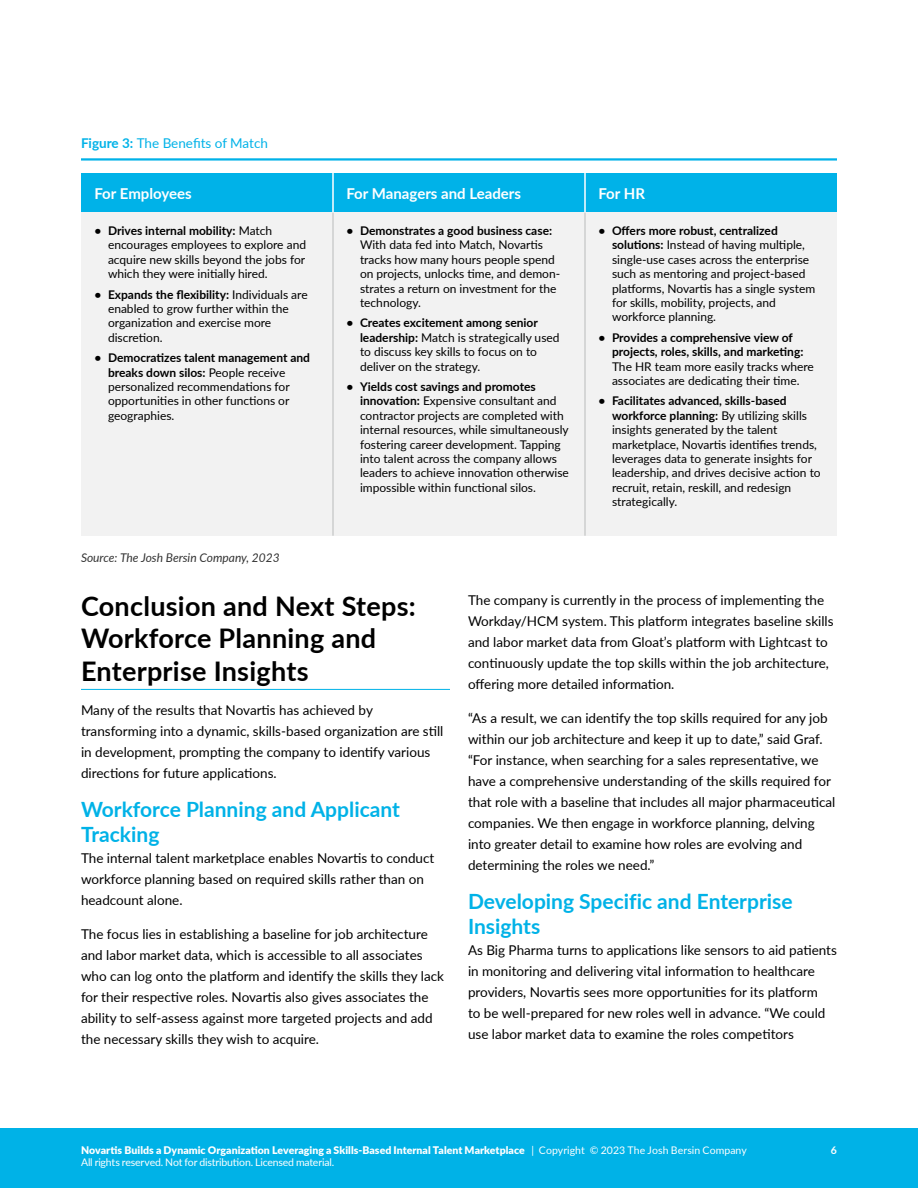
<style>
.page{position:relative;width:918px;height:1188px;background:#fff}
.page>*{position:absolute;margin:0;border:0;box-sizing:border-box;transform-origin:0 0}
.t1{font:700 27px/32.4px "Lato";letter-spacing:.01em;color:#000}
.t2{font:700 21px/25.2px "Lato";color:#00b2e7}
.t3{font:700 15px "Lato";color:#fff}
.Body_Text{font:13.5px/21px "Lato";color:#000}
.t4{font:13.5px "Lato";letter-spacing:-.005em;color:#00b2e8}
.t5{font:12px/14.4px "Lato";color:#000}
.t6{font:700 12px/14.4px "Lato";color:#000}
.t7{font:italic 12px "Lato";color:#333}
.t8{font:900 10.5px "Lato";letter-spacing:.005em;color:#fff}
.t9{font:10.5px "Lato";letter-spacing:-.015em;color:#fff}
.t10{font:700 10.5px "Lato";color:#fff}
.s1{font-weight:700}
.s2{font-weight:400}
</style>
<div class="page">
<div style="left:0;top:1128px;width:918px;height:60px;background:#00b2e7"></div>
<hr style="left:81px;top:689px;width:369px;height:1px;background:#00b2e7">
<div style="left:81px;top:174px;width:756px;height:39px;background:#00b2e8"></div>
<div style="left:81px;top:213px;width:756px;height:323px;background:#f2f2f2"></div>
<hr style="left:81px;top:158px;width:756px;height:3px;background:#00b2e8">
<hr style="left:584px;top:170px;width:2px;height:43px;background:#fff">
<hr style="left:332px;top:170px;width:2px;height:43px;background:#fff">
<hr style="left:584px;top:213px;width:2px;height:323px;background:#cccece">
<hr style="left:332px;top:213px;width:2px;height:323px;background:#cccece">
<p class="t4" style="left:81px;top:134px;width:189px"><span class="s1">Figure 3:</span> The Benefits of Match</p>
<p class="t3" style="left:94px;top:182px;width:99px">For Employees</p>
<p class="t3" style="left:347px;top:182px;width:176px">For Managers and Leaders</p>
<p class="t3" style="left:599px;top:182px;width:48px">For HR</p>
<p class="t5" style="left:108px;top:223px;width:200px;text-indent:-14px"><span class="s1">• Drives internal mobility:</span> Match encourages employees to explore and acquire new skills beyond the jobs for which they were initially hired.</p>
<p class="t5" style="left:108px;top:287px;width:201px;text-indent:-14px"><span class="s1">• Expands the flexibility:</span> Individuals are enabled to grow further within the organization and exercise more discretion.</p>
<p class="t5" style="left:108px;top:350px;width:204px;text-indent:-14px"><span class="s1">• Democratizes talent management and breaks down silos:</span> People receive personalized recommendations for opportunities in other functions or geographies.</p>
<p class="t5" style="left:612px;top:223px;width:205px;text-indent:-14px"><span class="s1">• Offers more robust, centralized solutions:</span> Instead of having multiple, single-use cases across the enterprise such as mentoring and project-based platforms, Novartis has a single system for skills, mobility, projects, and workforce planning.</p>
<p class="t6" style="left:612px;top:330px;width:203px;text-indent:-14px">• Provides a comprehensive view of projects, roles, skills, and marketing:<br><span class="s2">The HR team more easily tracks where associates are dedicating their time.</span></p>
<p class="t5" style="left:612px;top:393px;width:210px;text-indent:-14px"><span class="s1">• Facilitates advanced, skills-based workforce planning:</span> By utilizing skills insights generated by the talent marketplace, Novartis identifies trends, leverages data to generate insights for leadership, and drives decisive action to recruit, retain, reskill, and redesign strategically.</p>
<p class="t5" style="left:360px;top:223px;width:202px;text-indent:-14px"><span class="s1">• Demonstrates a good business case:<br></span>With data fed into Match, Novartis tracks how many hours people spend on projects, unlocks time, and demon&shy;strates a return on investment for the technology.</p>
<p class="t5" style="left:360px;top:315px;width:201px;text-indent:-14px"><span class="s1">• Creates excitement among senior leadership:</span> Match is strategically used to discuss key skills to focus on to deliver on the strategy.</p>
<p class="t5" style="left:360px;top:379px;width:210px;text-indent:-14px"><span class="s1">• Yields cost savings and promotes innovation:</span> Expensive consultant and contractor projects are completed with internal resources, while simultaneously fostering career development. Tapping into talent across the company allows leaders to achieve innovation otherwise impossible within functional silos.</p>
<p class="t7" style="left:81px;top:550px;width:200px">Source: The Josh Bersin Company, 2023</p>
<h1 class="t1" style="left:81px;top:589px;width:336px">Conclusion and Next Steps:<br>Workforce Planning and<br>Enterprise Insights</h1>
<p class="Body_Text" style="left:81px;top:699px;width:364px">Many of the results that Novartis has achieved by transforming into a dynamic, skills-based organization are still in development, prompting the company to identify various directions for future applications.</p>
<h2 class="t2" style="left:81px;top:796px;width:320px">Workforce Planning and Applicant<br>Tracking</h2>
<p class="Body_Text" style="left:81px;top:847px;width:355px">The internal talent marketplace enables Novartis to conduct workforce planning based on required skills rather than on headcount alone.</p>
<p class="Body_Text" style="left:81px;top:923px;width:365px">The focus lies in establishing a baseline for job architecture and labor market data, which is accessible to all associates who can log onto the platform and identify the skills they lack for their respective roles. Novartis also gives associates the ability to self-assess against more targeted projects and add the necessary skills they wish to acquire.</p>
<p class="Body_Text" style="left:468px;top:589px;width:367px">The company is currently in the process of implementing the Workday/HCM system. This platform integrates baseline skills and labor market data from Gloat’s platform with Lightcast to continuously update the top skills within the job architecture, offering more detailed information.</p>
<p class="Body_Text" style="left:468px;top:707px;width:369px">“As a result, we can identify the top skills required for any job within our job architecture and keep it up to date,” said Graf. “For instance, when searching for a sales representative, we have a comprehensive understanding of the skills required for that role with a baseline that includes all major pharmaceutical companies. We then engage in workforce planning, delving into greater detail to examine how roles are evolving and determining the roles we need.”</p>
<h2 class="t2" style="left:468px;top:888px;width:326px">Developing Specific and Enterprise<br>Insights</h2>
<p class="Body_Text" style="left:468px;top:939px;width:370px">As Big Pharma turns to applications like sensors to aid patients in monitoring and delivering vital information to healthcare providers, Novartis sees more opportunities for its platform<br>to be well-prepared for new roles well in advance. “We could use labor market data to examine the roles competitors</p>
<p class="t8" style="left:81px;top:1142px;width:667px">Novartis Builds a Dynamic Organization Leveraging a Skills-Based Internal Talent Marketplace <span class="s2">| Copyright © 2023 The Josh Bersin Company</span></p>
<p class="t10" style="left:831px;top:1142px;width:8px">6</p>
<p class="t9" style="left:81px;top:1155px;width:255px">All rights reserved. Not for distribution. Licensed material.</p>
</div>
